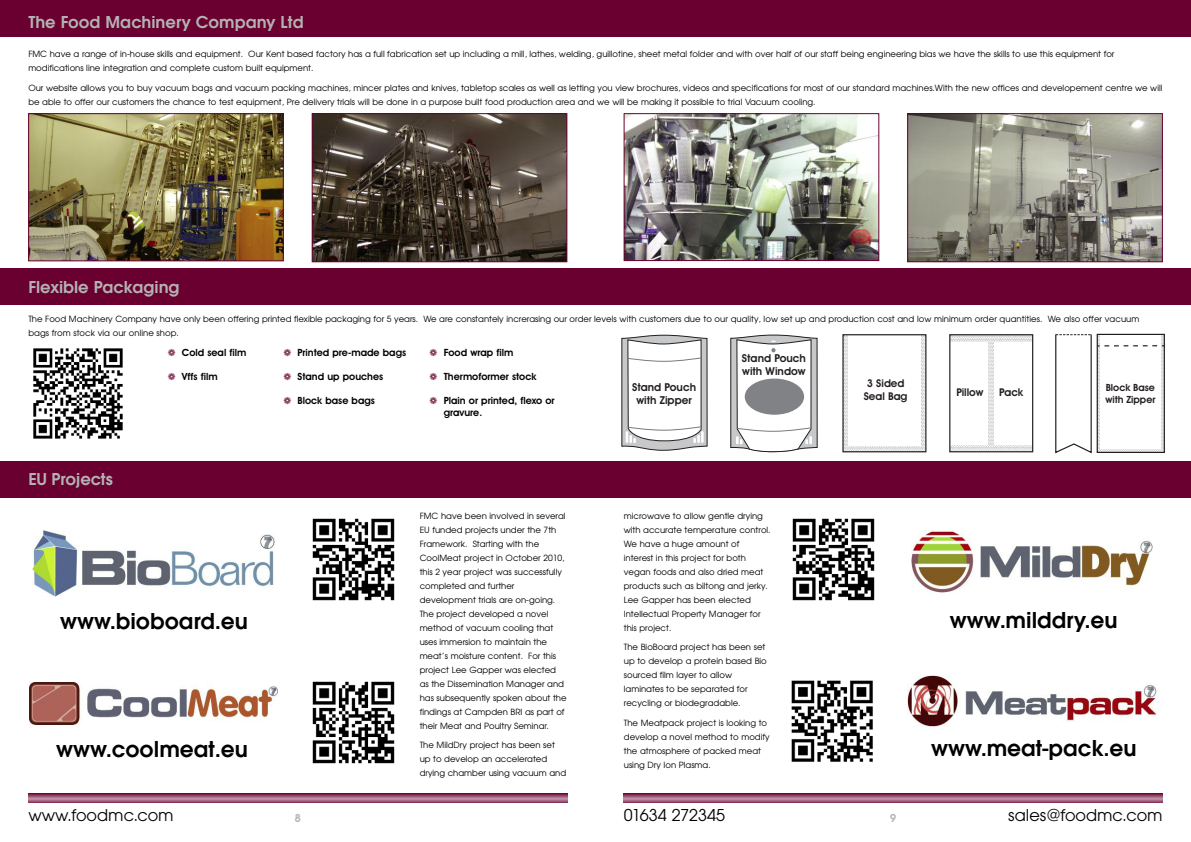
<style>
.page{position:relative;width:1191px;height:842px;background:#fff}
.page>*{position:absolute;margin:0;border:0;box-sizing:border-box;transform-origin:0 0}
.t1{font:600 24px "Avant Garde Gothic Itc T";color:#000}
.t2{font:600 18px "Avant Garde Gothic Itc T";color:#b3b3b3}
.t3{font:18px "Avant Garde Gothic Itc T";color:#000}
.t4{font:600 12px "Avant Garde Gothic Itc T";color:#b3b3b3}
.t5{font:600 11px/13.2px "Avant Garde IT Cby BT";color:#231f20;text-align:center}
.t6{font:600 10.8px/13px "Avant Garde IT Cby BT";color:#231f20}
.t7{font:600 10px/12.7px "Avant Garde IT Cby BT";color:#000}
.t8{font:600 10px/12px "Avant Garde IT Cby BT";color:#231f20}
.t9{font:8.5px/14px "Avant Garde";color:#000}
.s1{color:#6a0030}
</style>
<div class="page">
<div style="left:595px;top:0;width:596px;height:37px;background:#6a0030"></div>
<div style="left:0;top:0;width:595px;height:37px;background:#6a0030"></div>
<svg style="left:624px;top:794px;width:538px;height:9px;background:#9f5b7a"></svg>
<svg style="left:28px;top:794px;width:539px;height:9px;background:#9f5b7a"></svg>
<img style="left:907px;top:675px;width:250px;height:52px">
<div style="left:0;top:461px;width:1191px;height:37px;background:#6a0030"></div>
<div style="left:0;top:269px;width:1191px;height:36px;background:#6a0030"></div>
<img style="left:32px;top:530px;width:242px;height:66px">
<img style="left:911px;top:531px;width:241px;height:61px">
<img style="left:29px;top:683px;width:249px;height:42px">
<img style="left:312px;top:518px;width:83px;height:83px">
<img style="left:312px;top:681px;width:83px;height:83px">
<img style="left:792px;top:518px;width:83px;height:83px">
<img style="left:791px;top:680px;width:82px;height:82px">
<img style="left:33px;top:348px;width:90px;height:91px">
<img style="left:30px;top:115px;width:251px;height:144px">
<div style="left:28px;top:113px;width:255px;height:148px;border:1px solid #6a0030"></div>
<img style="left:314px;top:115px;width:251px;height:145px">
<div style="left:312px;top:113px;width:255px;height:149px;border:1px solid #6a0030"></div>
<img style="left:626px;top:115px;width:251px;height:144px">
<div style="left:624px;top:113px;width:255px;height:148px;border:1px solid #6a0030"></div>
<img style="left:909px;top:115px;width:251px;height:145px">
<div style="left:907px;top:113px;width:255px;height:149px;border:1px solid #6a0030"></div>
<svg style="left:951px;top:336px;width:80px;height:114px"></svg>
<svg style="left:844px;top:336px;width:80px;height:114px"></svg>
<div style="left:848px;top:335px;width:72px;height:110px;background:#fff"></div>
<div style="left:842px;top:334px;width:84px;height:118px;border:1px solid #231f20"></div>
<div style="left:994px;top:342px;width:39px;height:102px;background:#fff"></div>
<div style="left:949px;top:342px;width:38px;height:102px;background:#fff"></div>
<div style="left:949px;top:334px;width:84px;height:118px;border:1px solid #231f20"></div>
<svg style="left:1055px;top:334px;width:109px;height:119px"></svg>
<svg style="left:621px;top:334px;width:86px;height:117px"></svg>
<svg style="left:730px;top:334px;width:87px;height:119px"></svg>
<h2 class="t2" style="left:28px;top:11px;width:277px">The Food Machinery Company Ltd</h2>
<p class="t9" style="left:28px;top:47px;width:1087px">FMC have a range of in-house skills and equipment. Our Kent based factory has a full fabrication set up including a mill, lathes, welding, guillotine, sheet metal folder and with over half of our staff being engineering bias we have the skills to use this equipment for modifications line integration and complete custom built equipment.</p>
<p class="t9" style="left:28px;top:81px;width:1135px">Our website allows you to buy vacuum bags and vacuum packing machines, mincer plates and knives, tabletop scales as well as letting you view brochures, videos and specifications for most of our standard machines.With the new offices and developement centre we will be able to offer our customers the chance to test equipment, Pre delivery trials will be done in a purpose built food production area and we will be making it possible to trial Vacuum cooling.</p>
<h2 class="t2" style="left:28px;top:276px;width:153px">Flexible Packaging</h2>
<p class="t9" style="left:28px;top:312px;width:1112px">The Food Machinery Company have only been offering printed flexible packaging for 5 years. We are constantely increrasing our order levels with customers due to our quality, low set up and production cost and low minimum order quantities. We also offer vacuum bags from stock via our online shop.</p>
<h2 class="t2" style="left:28px;top:469px;width:86px">EU Projects</h2>
<p class="t7" style="left:168px;top:347px;width:80px"><span class="s1">❁</span> Cold seal film</p>
<p class="t7" style="left:168px;top:371px;width:51px"><span class="s1">❁</span> Vffs film</p>
<p class="t7" style="left:283px;top:347px;width:124px"><span class="s1">❁</span> Printed pre-made bags</p>
<p class="t7" style="left:283px;top:371px;width:101px"><span class="s1">❁</span> Stand up pouches</p>
<p class="t7" style="left:283px;top:395px;width:93px"><span class="s1">❁</span> Block base bags</p>
<p class="t7" style="left:429px;top:347px;width:85px"><span class="s1">❁</span> Food wrap film</p>
<p class="t7" style="left:429px;top:371px;width:108px"><span class="s1">❁</span> Thermoformer stock</p>
<p class="t7" style="left:444px;top:395px;width:112px;text-indent:-14px"><span class="s1">❁</span> Plain or printed, flexo or gravure.</p>
<p class="t5" style="left:632px;top:381px;width:65px">Stand Pouch with Zipper</p>
<p class="t5" style="left:742px;top:352px;width:65px;text-align:left">Stand Pouch with Window</p>
<p class="t6" style="left:863px;top:378px;width:45px">3 Sided<br>Seal Bag</p>
<p class="t6" style="left:956px;top:387px;width:29px">Pillow</p>
<p class="t6" style="left:999px;top:387px;width:26px">Pack</p>
<p class="t8" style="left:1105px;top:382px;width:52px">Block Base with Zipper</p>
<p class="t9" style="left:420px;top:509px;width:148px">FMC have been involved in several<br>EU funded projects under the 7th<br>Framework. Starting with the<br>CoolMeat project in October 2010, this 2 year project was successfully completed and further development trials are on-going.<br>The project developed a novel method of vacuum cooling that uses immersion to maintain the meat’s moisture content. For this project Lee Gapper was elected as the Dissemination Manager and has subsequently spoken about the findings at Campden BRI as part of their Meat and Poultry Seminar.</p>
<p class="t9" style="left:420px;top:738px;width:148px">The MildDry project has been set up to develop an accelerated drying chamber using vacuum and</p>
<p class="t9" style="left:624px;top:509px;width:148px">microwave to allow gentle drying with accurate temperature control.<br>We have a huge amount of interest in this project for both vegan foods and also dried meat products such as biltong and jerky.<br>Lee Gapper has been elected<br>Intellectual Property Manager for this project.</p>
<p class="t9" style="left:624px;top:640px;width:144px">The BioBoard project has been set up to develop a protein based Bio sourced film layer to allow laminates to be separated for recycling or biodegradable.</p>
<p class="t9" style="left:624px;top:716px;width:147px">The Meatpack project is looking to develop a novel method to modify the atmosphere of packed meat using Dry Ion Plasma.</p>
<h1 class="t1" style="left:60px;top:607px;width:189px">www.bioboard.eu</h1>
<h1 class="t1" style="left:950px;top:606px;width:169px">www.milddry.eu</h1>
<h1 class="t1" style="left:56px;top:734px;width:193px">www.coolmeat.eu</h1>
<h1 class="t1" style="left:931px;top:734px;width:207px">www.meat-pack.eu</h1>
<h2 class="t3" style="left:28px;top:804px;width:147px">www.foodmc.com</h2>
<h3 class="t4" style="left:295px;top:810px;width:7px">8</h3>
<h2 class="t3" style="left:624px;top:804px;width:103px">01634 272345</h2>
<h3 class="t4" style="left:890px;top:810px;width:7px">9</h3>
<h2 class="t3" style="left:1008px;top:804px;width:156px">sales@foodmc.com</h2>
</div>
